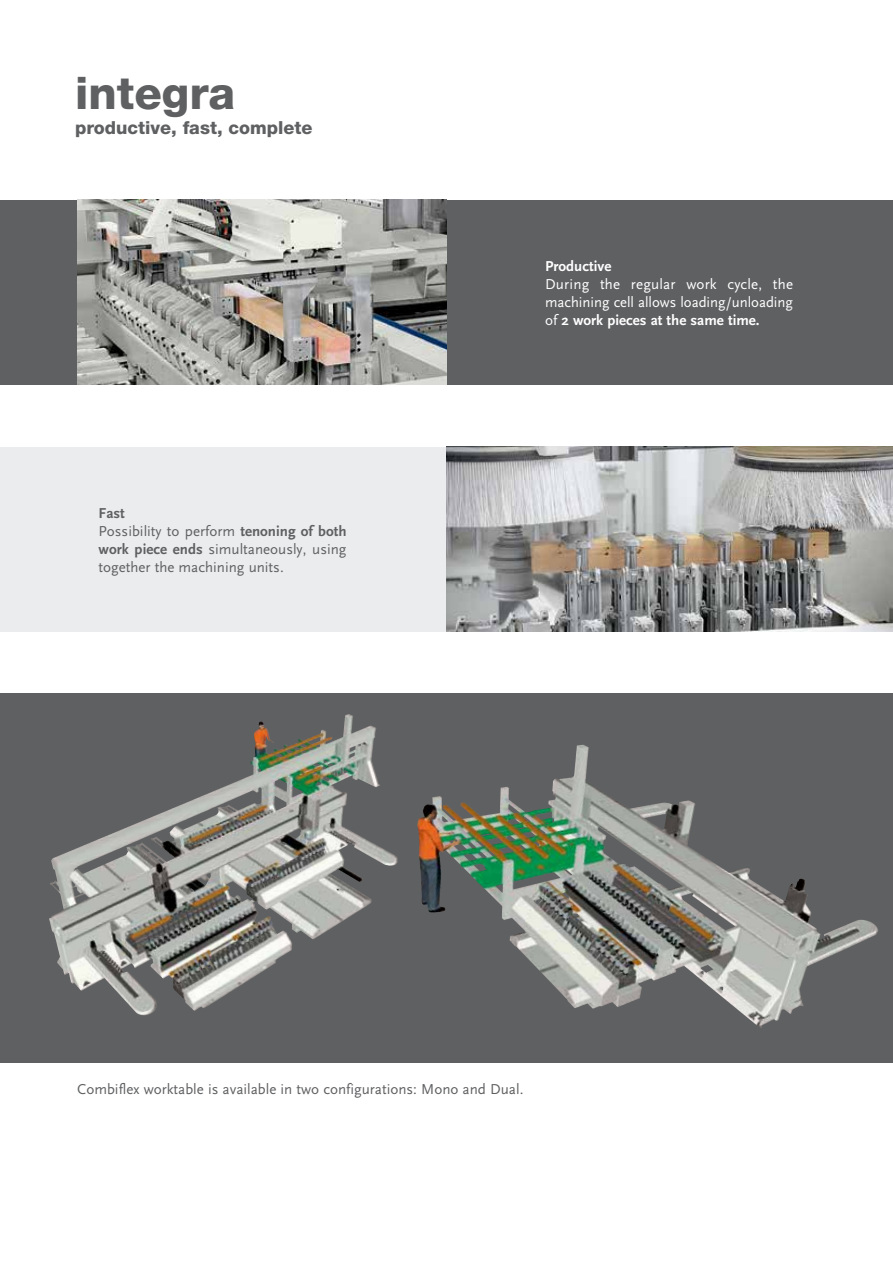
<style>
.page{position:relative;width:893px;height:1263px;background:#fff}
.page>*{position:absolute;margin:0;border:0;box-sizing:border-box;transform-origin:0 0}
.t1{font:800 45px "Helvetica Neue";color:#5f6062}
.t2{font:800 18px "Helvetica Neue";color:#5f6062}
.t3{font:15px/18px "Scala Sans";color:#5f6062}
.t4{font:15px/18px "Scala Sans";color:#fff;text-align:justify}
.t5{font:700 15px "Scala Sans";color:#fff}
.s1{font-weight:700}
</style>
<div class="page">
<div style="left:0;top:200px;width:893px;height:184px;background:#5f6062"></div>
<div style="left:0;top:693px;width:893px;height:370px;background:#5f6062"></div>
<div style="left:0;top:447px;width:495px;height:184px;background:#ebeced"></div>
<img style="left:49px;top:718px;width:296px;height:298px">
<img style="left:78px;top:200px;width:368px;height:184px">
<img style="left:446px;top:447px;width:447px;height:184px">
<img style="left:417px;top:745px;width:461px;height:283px">
<h1 class="t1" style="left:75px;top:66px;width:162px">integra</h1>
<p class="t2" style="left:75px;top:117px;width:239px">productive, fast, complete</p>
<p class="t3" style="left:99px;top:504px;width:249px"><span class="s1">Fast<br></span>Possibility to perform <span class="s1">tenoning of both work piece ends</span> simultaneously, using together the machining units.</p>
<p class="t5" style="left:545px;top:258px;width:68px">Productive</p>
<p class="t4" style="left:545px;top:275px;width:249px">During the regular work cycle, the machining cell allows loading/unloading of <span class="s1">2 work pieces at the same time.</span></p>
<p class="t3" style="left:77px;top:1080px;width:448px">Combiflex worktable is available in two configurations: Mono and Dual.</p>
</div>
